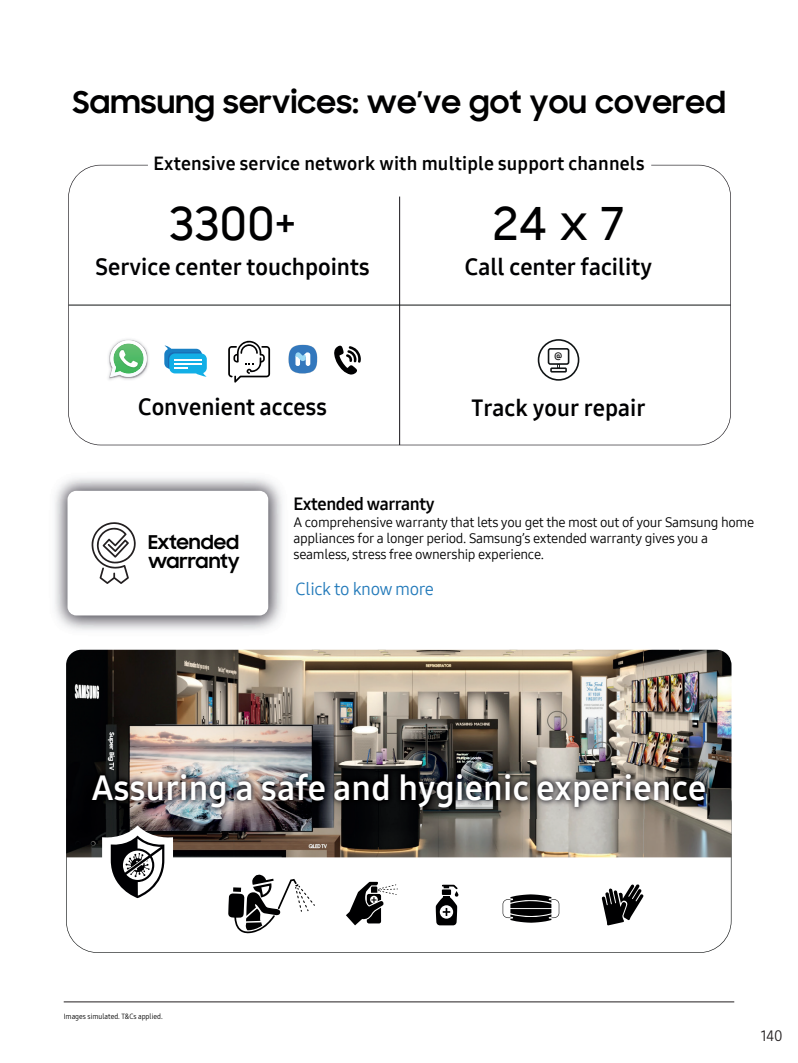
<style>
.page{position:relative;width:798px;height:1063px;background:#fff}
.page>*{position:absolute;margin:0;border:0;box-sizing:border-box;transform-origin:0 0}
.t1{font:500 46px "Samsung Sharp Sans";letter-spacing:.01em;color:#000001}
.t2{font:34.12px "Samsung One 700";letter-spacing:.01em;color:#fff}
.t3{font:700 30.25px "Samsung Sharp Sans";letter-spacing:.01em;color:#000001}
.t4{font:23px "Samsung One 700";color:#000002}
.t5{font:700 19.25px/18.9px "Samsung Sharp Sans";color:#000001}
.t6{font:18.62px "Samsung One 700";letter-spacing:.01em;color:#000001}
.t7{font:17.38px "Samsung One 700";letter-spacing:-.025em;color:#000001}
.t8{font:17.38px "Samsung One 400";letter-spacing:-.025em;color:#237aba}
.t9{font:15px "Samsung One 400 C";color:#231f20}
.t10{font:13.62px/16.4px "Samsung One 400";letter-spacing:-.025em;color:#000001}
.t11{font:10.38px "Samsung One 700";color:#000001}
.t12{font:7.5px "Samsung One 400 C";color:#000}
</style>
<div class="page">
<hr style="left:64px;top:1002px;width:670px;height:1px;background:#231f20">
<svg style="left:66px;top:857px;width:665px;height:96px"></svg>
<img style="left:66px;top:650px;width:665px;height:207px">
<img style="left:83px;top:762px;width:631px;height:57px">
<svg style="left:102px;top:825px;width:71px;height:83px"></svg>
<svg style="left:601px;top:884px;width:42px;height:42px"></svg>
<svg style="left:228px;top:875px;width:87px;height:59px"></svg>
<svg style="left:346px;top:882px;width:52px;height:43px"></svg>
<svg style="left:435px;top:885px;width:23px;height:40px"></svg>
<svg style="left:502px;top:894px;width:57px;height:29px"></svg>
<svg style="left:68px;top:165px;width:662px;height:280px"></svg>
<hr style="left:399px;top:197px;width:1px;height:248px;background:#171419">
<hr style="left:69px;top:305px;width:661px;height:1px;background:#0f1212">
<svg style="left:228px;top:341px;width:42px;height:42px"></svg>
<svg style="left:164px;top:345px;width:43px;height:32px"></svg>
<svg style="left:334px;top:346px;width:27px;height:29px"></svg>
<svg style="left:288px;top:345px;width:29px;height:29px"></svg>
<img style="left:106px;top:337px;width:45px;height:45px">
<img style="left:109px;top:339px;width:39px;height:40px">
<img style="left:109px;top:340px;width:38px;height:38px">
<svg style="left:110px;top:340px;width:37px;height:37px"></svg>
<div style="left:537px;top:339px;width:42px;height:42px;border:2px solid #101415;border-radius:50%"></div>
<div style="left:547px;top:348px;width:22px;height:17px;border:2px solid #101415;border-radius:2px"></div>
<svg style="left:550px;top:364px;width:16px;height:9px"></svg>
<img style="left:55px;top:478px;width:227px;height:152px">
<div style="left:67px;top:491px;width:201px;height:124px;background:#fff;border-radius:9px"></div>
<svg style="left:91px;top:522px;width:45px;height:62px"></svg>
<h3 class="t3" style="left:72px;top:80px;width:654px">Samsung services: we’ve got you covered</h3>
<h3 class="t6" style="left:153px;top:151px;width:492px">Extensive service network with multiple support channels</h3>
<h1 class="t1" style="left:169px;top:190px;width:128px">3300+</h1>
<h3 class="t4" style="left:95px;top:252px;width:275px">Service center touchpoints</h3>
<h1 class="t1" style="left:492px;top:190px;width:133px">24 x 7</h1>
<h3 class="t4" style="left:464px;top:252px;width:189px">Call center facility</h3>
<p class="t11" style="left:554px;top:350px;width:10px">@</p>
<h3 class="t4" style="left:138px;top:392px;width:190px">Convenient access</h3>
<h3 class="t4" style="left:471px;top:392px;width:175px">Track your repair</h3>
<h3 class="t5" style="left:148px;top:532px;width:93px">Extended warranty</h3>
<p class="t7" style="left:293px;top:492px;width:142px">Extended warranty</p>
<p class="t10" style="left:293px;top:513px;width:462px">A comprehensive warranty that lets you get the most out of your Samsung home appliances for a longer period. Samsung’s extended warranty gives you a seamless, stress free ownership experience.</p>
<p class="t8" style="left:295px;top:577px;width:140px">Click to know more</p>
<h2 class="t2" style="left:91px;top:765px;width:616px">Assuring a safe and hygienic experience</h2>
<p class="t12" style="left:64px;top:1011px;width:101px">Images simulated. T&amp;Cs applied.</p>
<p class="t9" style="left:760px;top:1026px;width:23px">140</p>
</div>
